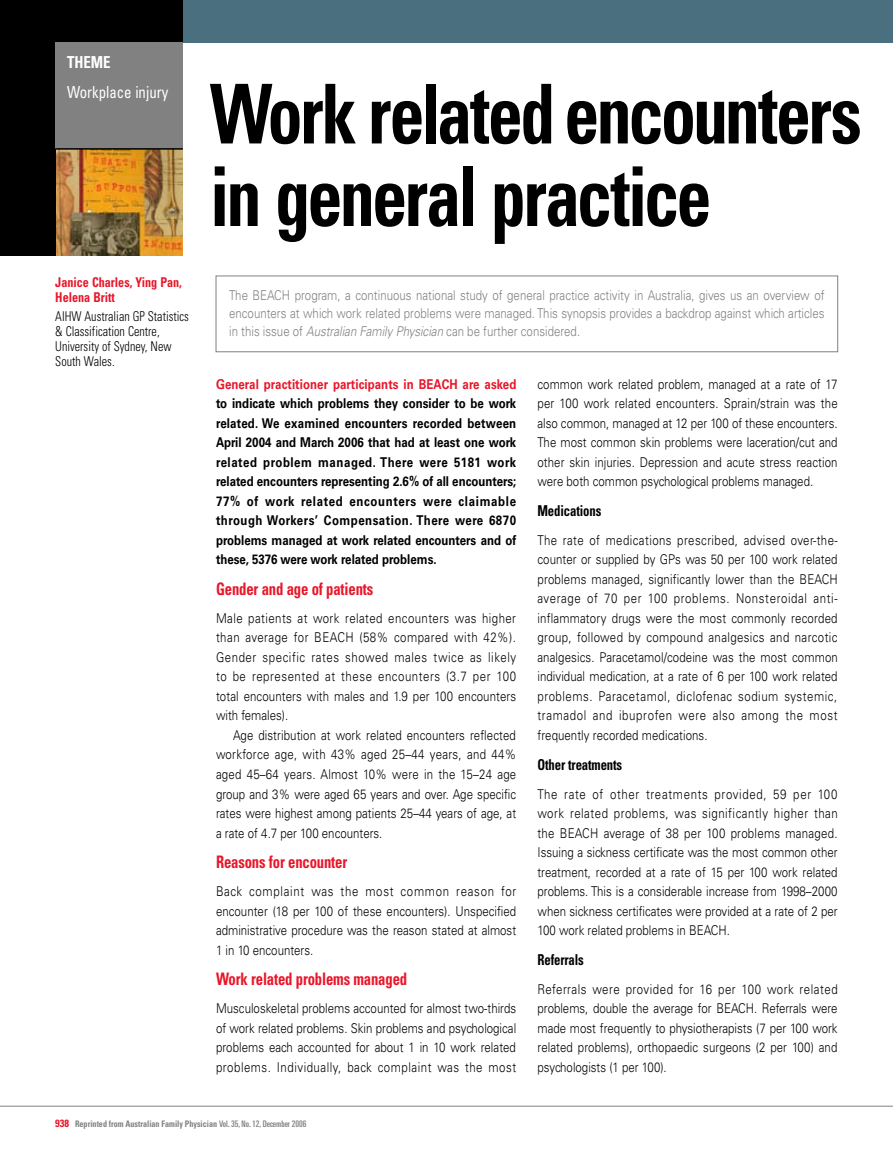
<style>
.page{position:relative;width:893px;height:1170px;background:#fff}
.page>*{position:absolute;margin:0;border:0;box-sizing:border-box;transform-origin:0 0}
.t1{font:700 condensed 82.5px/82.5px "Univers LT";letter-spacing:-.04em;color:#000;scale:.85 1}
.t2{font:700 condensed 17.25px "Univers LT";letter-spacing:-.01em;color:#e9162a;scale:.85 1}
.t3{font:condensed 16.5px "Univers LT";color:#fff;scale:.9 1}
.t4{font:700 condensed 16.5px "Univers LT";color:#fff;scale:.9 1}
.t5{font:700 condensed 15px "Univers LT";letter-spacing:-.01em;color:#000;scale:.85 1}
.t6{font:300 13.5px/19.5px "Univers LT";color:#000;text-align:justify;scale:.85 1}
.t7{font:700 13.5px/19.5px "Univers LT";color:#000;text-align:justify;scale:.85 1}
.t8{font:300 13.5px/18px "Univers LT";color:#818182;text-align:justify;scale:.85 1}
.t9{font:300 condensed 13.5px/15px "Univers LT";color:#000;scale:.9 1}
.t10{font:700 13.5px "Univers LT";letter-spacing:.005em;color:#e9162a;scale:.85 1}
.t11{font:700 condensed 13.5px/15px "Univers LT";color:#e9162a;scale:.9 1}
.t12{font:700 condensed 9px "Univers LT";color:#818182;scale:.9 1}
.s1{font-style:italic}
.s2{font-size:10.5px;color:#e9162a}
.s3{font-weight:400;font-stretch:ultra-condensed}
</style>
<div class="page">
<div style="left:183px;top:0;width:710px;height:43px;background:#4a707f"></div>
<hr style="left:0;top:1105px;width:893px;height:1px;background:#818182">
<div style="left:0;top:0;width:183px;height:43px;background:#000"></div>
<img style="left:55px;top:150px;width:128px;height:105px">
<div style="left:0;top:0;width:55px;height:255px;background:#000"></div>
<div style="left:55px;top:43px;width:128px;height:106px;background:#818182"></div>
<hr style="left:55px;top:148px;width:128px;height:2px;background:#000">
<div style="left:216px;top:275px;width:622px;height:77px;border:1px solid #818182"></div>
<p class="t4" style="left:67px;top:52px;width:50px">THEME</p>
<p class="t3" style="left:67px;top:82px;width:114px">Workplace injury</p>
<p class="t11" style="left:55px;top:274px;width:142px">Janice Charles, Ying Pan,<br>Helena Britt</p>
<p class="t9" style="left:55px;top:309px;width:150px">AIHW Australian GP Statistics &amp; Classification Centre,<br>University of Sydney, New<br>South Wales.</p>
<h1 class="t1" style="left:210px;top:72px;width:768px">Work related encounters in general practice</h1>
<p class="t8" style="left:229px;top:286px;width:702px">The BEACH program, a continuous national study of general practice activity in Australia, gives us an overview of encounters at which work related problems were managed. This synopsis provides a backdrop against which articles in this issue of <span class="s1">Australian Family Physician</span> can be further considered.</p>
<p class="t10" style="left:216px;top:376px;width:355px">General practitioner participants in BEACH are asked</p>
<p class="t7" style="left:216px;top:394px;width:355px">to indicate which problems they consider to be work related. We examined encounters recorded between April 2004 and March 2006 that had at least one work related problem managed. There were 5181 work related encounters representing 2.6% of all encounters; 77% of work related encounters were claimable through Workers’ Compensation. There were 6870 problems managed at work related encounters and of these, 5376 were work related problems.</p>
<p class="t2" style="left:216px;top:578px;width:187px">Gender and age of patients</p>
<p class="t6" style="left:216px;top:608px;width:355px">Male patients at work related encounters was higher than average for BEACH (58% compared with 42%).<br>Gender specific rates showed males twice as likely to be represented at these encounters (3.7 per 100 total encounters with males and 1.9 per 100 encounters with females).</p>
<p class="t6" style="left:216px;top:725px;width:355px;text-indent:17px">Age distribution at work related encounters reflected workforce age, with 43% aged 25–44 years, and 44% aged 45–64 years. Almost 10% were in the 15–24 age group and 3% were aged 65 years and over. Age specific rates were highest among patients 25–44 years of age, at a rate of 4.7 per 100 encounters.</p>
<p class="t2" style="left:216px;top:851px;width:156px">Reasons for encounter</p>
<p class="t6" style="left:216px;top:881px;width:355px">Back complaint was the most common reason for encounter (18 per 100 of these encounters). Unspecified administrative procedure was the reason stated at almost 1 in 10 encounters.</p>
<p class="t2" style="left:216px;top:968px;width:226px">Work related problems managed</p>
<p class="t6" style="left:216px;top:998px;width:355px">Musculoskeletal problems accounted for almost two-thirds of work related problems. Skin problems and psychological problems each accounted for about 1 in 10 work related problems. Individually, back complaint was the most</p>
<p class="t6" style="left:537px;top:374px;width:355px">common work related problem, managed at a rate of 17 per 100 work related encounters. Sprain/strain was the also common, managed at 12 per 100 of these encounters.<br>The most common skin problems were laceration/cut and other skin injuries. Depression and acute stress reaction were both common psychological problems managed.</p>
<p class="t5" style="left:537px;top:501px;width:77px">Medications</p>
<p class="t6" style="left:537px;top:530px;width:355px">The rate of medications prescribed, advised over-the&shy;counter or supplied by GPs was 50 per 100 work related problems managed, significantly lower than the BEACH average of 70 per 100 problems. Nonsteroidal anti&shy;inflammatory drugs were the most commonly recorded group, followed by compound analgesics and narcotic analgesics. Paracetamol/codeine was the most common individual medication, at a rate of 6 per 100 work related problems. Paracetamol, diclofenac sodium systemic, tramadol and ibuprofen were also among the most frequently recorded medications.</p>
<p class="t5" style="left:537px;top:755px;width:101px">Other treatments</p>
<p class="t6" style="left:537px;top:784px;width:355px">The rate of other treatments provided, 59 per 100 work related problems, was significantly higher than the BEACH average of 38 per 100 problems managed.<br>Issuing a sickness certificate was the most common other treatment, recorded at a rate of 15 per 100 work related problems. This is a considerable increase from 1998–2000 when sickness certificates were provided at a rate of 2 per 100 work related problems in BEACH.</p>
<p class="t5" style="left:537px;top:950px;width:56px">Referrals</p>
<p class="t6" style="left:537px;top:979px;width:355px">Referrals were provided for 16 per 100 work related problems, double the average for BEACH. Referrals were made most frequently to physiotherapists (7 per 100 work related problems), orthopaedic surgeons (2 per 100) and psychologists (1 per 100).</p>
<p class="t12" style="left:55px;top:1118px;width:281px"><span class="s2">938</span> Reprinted from Australian Family Physician <span class="s3">Vol. 35, No. 12, December 2006</span></p>
</div>
